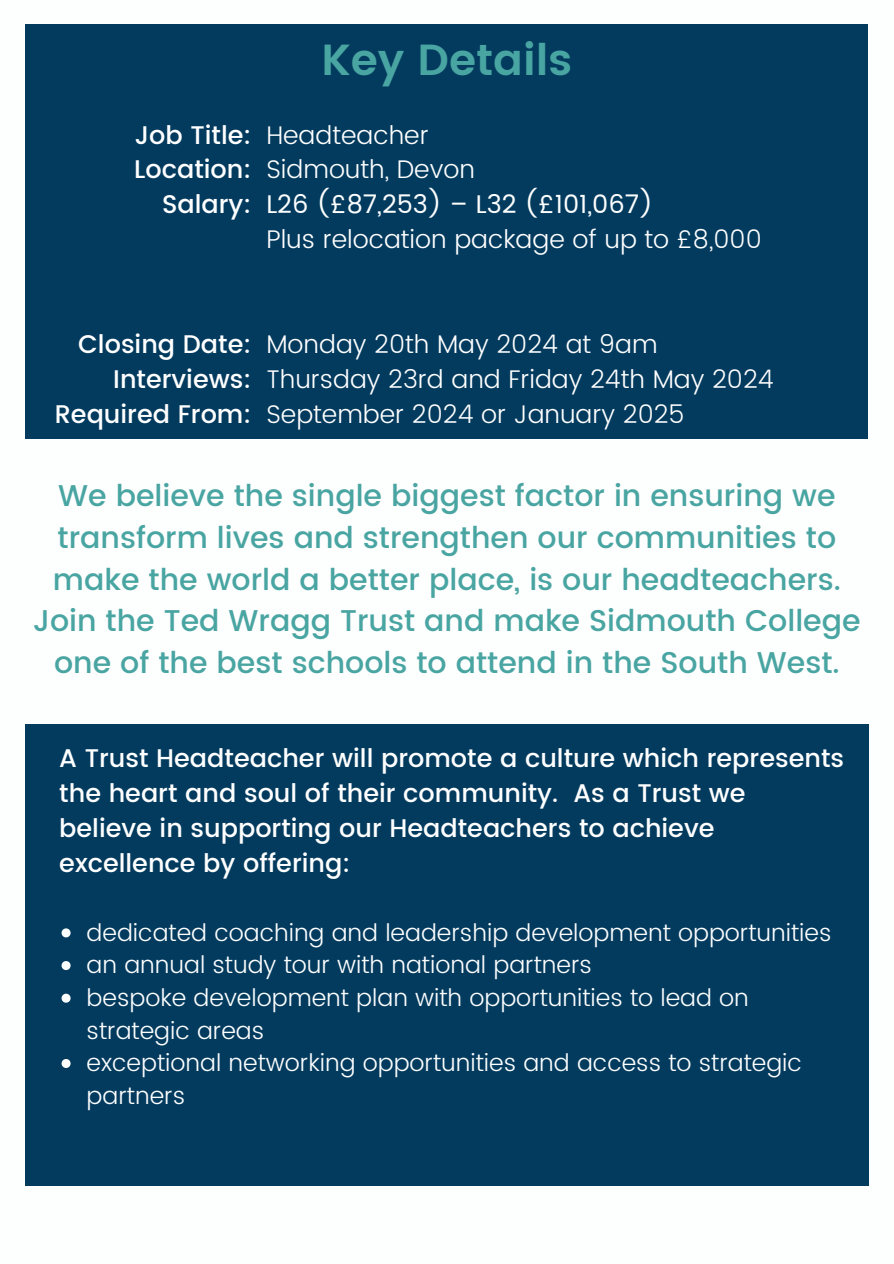
<style>
.page{position:relative;width:894px;height:1264px;background:#fff}
.page>*{position:absolute;margin:0;border:0;box-sizing:border-box;transform-origin:0 0}
.t1{font:600 43.5px "Poppins";color:#49a5a2}
.t2{font:500 30px/41.7px "Poppins";color:#49a5a2;text-align:center}
.t3{font:500 25.5px/34.8px "Poppins";color:#fff;text-align:right}
.t4{font:300 25.5px "Poppins";color:#fff}
.t5{font:25.5px "Poppins";color:#fdfefe}
.t6{font:300 25.5px "Poppins";color:#fdfefe}
.t7{font:300 24px/32.7px "Poppins";color:#fdfefe}
</style>
<div class="page">
<div style="left:25px;top:24px;width:842px;height:414px;background:#033b5f"></div>
<div style="left:25px;top:724px;width:843px;height:461px;background:#033b5f"></div>
<svg style="left:62px;top:928px;width:9px;height:9px"></svg>
<svg style="left:62px;top:961px;width:9px;height:9px"></svg>
<svg style="left:62px;top:993px;width:9px;height:9px"></svg>
<svg style="left:62px;top:1059px;width:9px;height:8px"></svg>
<p class="t3" style="left:134px;top:117px;width:119px">Job Title:<br>Location:<br>Salary:</p>
<h2 class="t1" style="left:321px;top:34px;width:252px">Key Details</h2>
<h3 class="t4" style="left:266px;top:120px;width:164px">Headteacher</h3>
<h3 class="t6" style="left:266px;top:155px;width:210px">Sidmouth, Devon</h3>
<p class="t5" style="left:266px;top:189px;width:388px">L26 (£87,253) – L32 (£101,067)</p>
<p class="t4" style="left:266px;top:224px;width:497px">Plus relocation package of up to £8,000</p>
<p class="t3" style="left:55px;top:327px;width:198px">Closing Date:<br>Interviews:<br>Required From:</p>
<p class="t4" style="left:266px;top:329px;width:392px">Monday 20th May 2024 at 9am</p>
<p class="t4" style="left:266px;top:364px;width:509px">Thursday 23rd and Friday 24th May 2024</p>
<p class="t4" style="left:266px;top:399px;width:419px">September 2024 or January 2025</p>
<h1 class="t2" style="left:33px;top:475px;width:828px">We believe the single biggest factor in ensuring we transform lives and strengthen our communities to make the world a better place, is our headteachers.<br>Join the Ted Wragg Trust and make Sidmouth College one of the best schools to attend in the South West.</h1>
<h3 class="t3" style="left:59px;top:740px;width:786px;text-align:left">A Trust Headteacher will promote a culture which represents the heart and soul of their community. As a Trust we believe in supporting our Headteachers to achieve excellence by offering:</h3>
<p class="t7" style="left:87px;top:916px;width:746px">dedicated coaching and leadership development opportunities</p>
<p class="t7" style="left:87px;top:948px;width:506px">an annual study tour with national partners</p>
<p class="t7" style="left:87px;top:981px;width:663px">bespoke development plan with opportunities to lead on strategic areas</p>
<p class="t7" style="left:87px;top:1046px;width:716px">exceptional networking opportunities and access to strategic partners</p>
</div>
